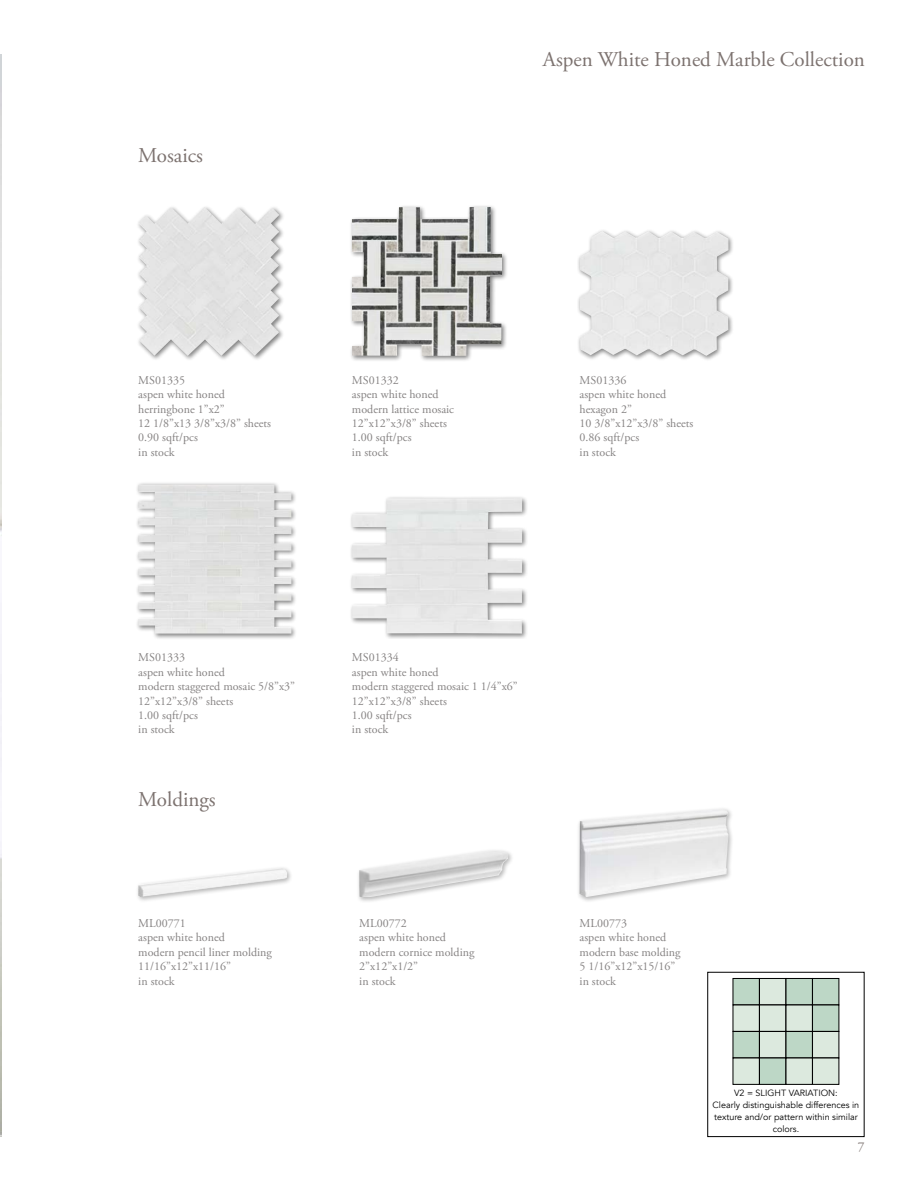
<style>
.page{position:relative;width:919px;height:1191px;background:#fff}
.page>*{position:absolute;margin:0;border:0;box-sizing:border-box;transform-origin:0 0}
.t1{font:21px "Adobe Garamond Pro";color:#7c726f}
.t2{font:13.5px "Adobe Garamond Pro";color:#7c726f}
.t3{font:12px/14.4px "Adobe Garamond Pro";color:#868383}
.t4{font:9px/12px "Avenir";color:#000;text-align:center}
</style>
<div class="page">
<div style="left:356px;top:848px;width:158px;height:55px;background:#000;opacity:.3"></div>
<img style="left:451px;top:851px;width:36px;height:5px">
<div style="left:576px;top:806px;width:158px;height:97px;background:#000;opacity:.3"></div>
<img style="left:643px;top:809px;width:79px;height:6px">
<div style="left:136px;top:865px;width:157px;height:37px;background:#000;opacity:.3"></div>
<img style="left:196px;top:868px;width:85px;height:10px">
<div style="left:349px;top:204px;width:159px;height:158px;background:#000;opacity:.5"></div>
<img style="left:352px;top:207px;width:150px;height:149px">
<div style="left:135px;top:481px;width:162px;height:159px;background:#000;opacity:.5"></div>
<img style="left:138px;top:485px;width:153px;height:148px">
<div style="left:349px;top:495px;width:179px;height:144px;background:#000;opacity:.5"></div>
<img style="left:352px;top:498px;width:170px;height:135px">
<div style="left:136px;top:204px;width:149px;height:157px;background:#000;opacity:.5"></div>
<img style="left:138px;top:207px;width:66px;height:30px">
<div style="left:577px;top:229px;width:157px;height:132px;background:#000;opacity:.5"></div>
<img style="left:581px;top:231px;width:21px;height:25px">
<div style="left:733px;top:978px;width:26px;height:26px;background:#bdd7c6"></div>
<div style="left:732px;top:978px;width:27px;height:27px;border:1px solid #000"></div>
<div style="left:759px;top:978px;width:26px;height:26px;background:#dce9de"></div>
<div style="left:759px;top:978px;width:27px;height:27px;border:1px solid #000"></div>
<div style="left:786px;top:978px;width:26px;height:26px;background:#bdd7c6"></div>
<div style="left:785px;top:978px;width:27px;height:27px;border:1px solid #000"></div>
<div style="left:812px;top:978px;width:26px;height:26px;background:#bdd7c6"></div>
<div style="left:812px;top:978px;width:27px;height:27px;border:1px solid #000"></div>
<div style="left:733px;top:1005px;width:26px;height:26px;background:#dce9de"></div>
<div style="left:759px;top:1005px;width:26px;height:26px;background:#dce9de"></div>
<div style="left:759px;top:1004px;width:27px;height:27px;border:1px solid #000"></div>
<div style="left:786px;top:1005px;width:26px;height:26px;background:#dce9de"></div>
<div style="left:785px;top:1004px;width:27px;height:27px;border:1px solid #000"></div>
<div style="left:812px;top:1005px;width:26px;height:26px;background:#bdd7c6"></div>
<div style="left:812px;top:1004px;width:27px;height:27px;border:1px solid #000"></div>
<div style="left:733px;top:1031px;width:26px;height:26px;background:#bdd7c6"></div>
<div style="left:732px;top:1031px;width:27px;height:27px;border:1px solid #000"></div>
<div style="left:759px;top:1031px;width:26px;height:26px;background:#dce9de"></div>
<div style="left:759px;top:1031px;width:27px;height:27px;border:1px solid #000"></div>
<div style="left:786px;top:1031px;width:26px;height:26px;background:#bdd7c6"></div>
<div style="left:785px;top:1031px;width:27px;height:27px;border:1px solid #000"></div>
<div style="left:812px;top:1031px;width:26px;height:26px;background:#dce9de"></div>
<div style="left:812px;top:1031px;width:27px;height:27px;border:1px solid #000"></div>
<div style="left:733px;top:1058px;width:26px;height:26px;background:#dce9de"></div>
<div style="left:759px;top:1058px;width:26px;height:26px;background:#bdd7c6"></div>
<div style="left:759px;top:1057px;width:27px;height:27px;border:1px solid #000"></div>
<div style="left:786px;top:1058px;width:26px;height:26px;background:#dce9de"></div>
<div style="left:785px;top:1057px;width:27px;height:27px;border:1px solid #000"></div>
<div style="left:812px;top:1058px;width:26px;height:26px;background:#dce9de"></div>
<div style="left:812px;top:1057px;width:27px;height:27px;border:1px solid #000"></div>
<div style="left:707px;top:972px;width:157px;height:165px;border:1px solid #000"></div>
<img style="left:0;top:54px;width:1px;height:1083px">
<h1 class="t1" style="left:138px;top:142px;width:66px">Mosaics</h1>
<h1 class="t1" style="left:543px;top:47px;width:323px">Aspen White Honed Marble Collection</h1>
<p class="t3" style="left:138px;top:373px;width:134px">MS01335<br>aspen white honed herringbone 1”x2”<br>12 1/8”x13 3/8”x3/8” sheets<br>0.90 sqft/pcs<br>in stock</p>
<p class="t3" style="left:579px;top:373px;width:115px">MS01336<br>aspen white honed hexagon 2”<br>10 3/8”x12”x3/8” sheets<br>0.86 sqft/pcs<br>in stock</p>
<p class="t3" style="left:352px;top:373px;width:104px">MS01332<br>aspen white honed modern lattice mosaic<br>12”x12”x3/8” sheets<br>1.00 sqft/pcs<br>in stock</p>
<p class="t3" style="left:138px;top:651px;width:158px">MS01333<br>aspen white honed<br>modern staggered mosaic 5/8”x3”<br>12”x12”x3/8” sheets<br>1.00 sqft/pcs<br>in stock</p>
<p class="t3" style="left:352px;top:651px;width:167px">MS01334<br>aspen white honed<br>modern staggered mosaic 1 1/4”x6”<br>12”x12”x3/8” sheets<br>1.00 sqft/pcs<br>in stock</p>
<h1 class="t1" style="left:138px;top:787px;width:79px">Moldings</h1>
<p class="t3" style="left:138px;top:916px;width:135px">ML00771<br>aspen white honed<br>modern pencil liner molding<br>11/16”x12”x11/16”<br>in stock</p>
<p class="t3" style="left:359px;top:916px;width:117px">ML00772<br>aspen white honed modern cornice molding<br>2”x12”x1/2”<br>in stock</p>
<p class="t3" style="left:579px;top:916px;width:102px">ML00773<br>aspen white honed modern base molding<br>5 1/16”x12”x15/16” in stock</p>
<p class="t4" style="left:712px;top:1087px;width:148px">V2 = SLIGHT VARIATION:<br>Clearly distinguishable differences in texture and/or pattern within similar colors.</p>
<p class="t2" style="left:857px;top:1138px;width:8px">7</p>
</div>
